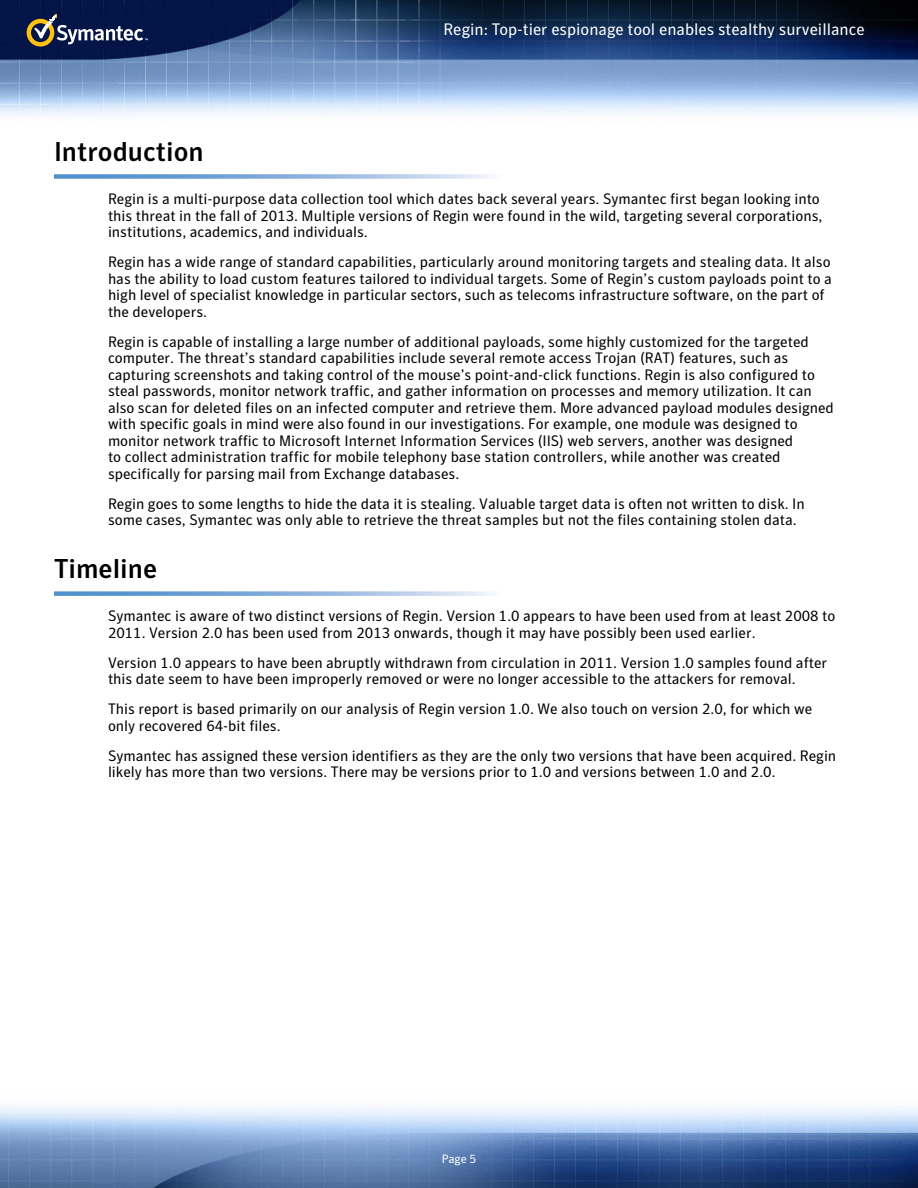
<style>
.page{position:relative;width:918px;height:1188px;background:#fff}
.page>*{position:absolute;margin:0;border:0;box-sizing:border-box;transform-origin:0 0}
.t1{font:500 27px "Symantec Sans";color:#000}
.t2{font:16.5px "Symantec Sans";color:#fff}
.t3{font:15px/16.5px "Symantec Sans";color:#000}
.t4{font:12px "Symantec Sans";color:#fff}
</style>
<div class="page">
<img style="left:0;top:0;width:918px;height:1188px">
<svg style="left:27px;top:15px;width:121px;height:32px;background:#434b62"></svg>
<svg style="left:54px;top:174px;width:783px;height:5px"></svg>
<svg style="left:54px;top:591px;width:783px;height:5px"></svg>
<p class="t2" style="left:443px;top:19px;width:423px">Regin: Top-tier espionage tool enables stealthy surveillance</p>
<h1 class="t1" style="left:54px;top:135px;width:151px">Introduction</h1>
<p class="t3" style="left:108px;top:191px;width:716px">Regin is a multi-purpose data collection tool which dates back several years. Symantec first began looking into this threat in the fall of 2013. Multiple versions of Regin were found in the wild, targeting several corporations, institutions, academics, and individuals.</p>
<p class="t3" style="left:108px;top:254px;width:726px">Regin has a wide range of standard capabilities, particularly around monitoring targets and stealing data. It also has the ability to load custom features tailored to individual targets. Some of Regin’s custom payloads point to a high level of specialist knowledge in particular sectors, such as telecoms infrastructure software, on the part of the developers.</p>
<p class="t3" style="left:108px;top:333px;width:727px">Regin is capable of installing a large number of additional payloads, some highly customized for the targeted computer. The threat’s standard capabilities include several remote access Trojan (RAT) features, such as capturing screenshots and taking control of the mouse’s point-and-click functions. Regin is also configured to steal passwords, monitor network traffic, and gather information on processes and memory utilization. It can also scan for deleted files on an infected computer and retrieve them. More advanced payload modules designed with specific goals in mind were also found in our investigations. For example, one module was designed to monitor network traffic to Microsoft Internet Information Services (IIS) web servers, another was designed<br>to collect administration traffic for mobile telephony base station controllers, while another was created specifically for parsing mail from Exchange databases.</p>
<p class="t3" style="left:108px;top:495px;width:698px">Regin goes to some lengths to hide the data it is stealing. Valuable target data is often not written to disk. In some cases, Symantec was only able to retrieve the threat samples but not the files containing stolen data.</p>
<h1 class="t1" style="left:54px;top:553px;width:105px">Timeline</h1>
<p class="t3" style="left:108px;top:608px;width:729px">Symantec is aware of two distinct versions of Regin. Version 1.0 appears to have been used from at least 2008 to<br>2011. Version 2.0 has been used from 2013 onwards, though it may have possibly been used earlier.</p>
<p class="t3" style="left:108px;top:654px;width:721px">Version 1.0 appears to have been abruptly withdrawn from circulation in 2011. Version 1.0 samples found after this date seem to have been improperly removed or were no longer accessible to the attackers for removal.</p>
<p class="t3" style="left:108px;top:701px;width:706px">This report is based primarily on our analysis of Regin version 1.0. We also touch on version 2.0, for which we only recovered 64-bit files.</p>
<p class="t3" style="left:108px;top:747px;width:730px">Symantec has assigned these version identifiers as they are the only two versions that have been acquired. Regin likely has more than two versions. There may be versions prior to 1.0 and versions between 1.0 and 2.0.</p>
<p class="t4" style="left:442px;top:1152px;width:36px">Page 5</p>
</div>
